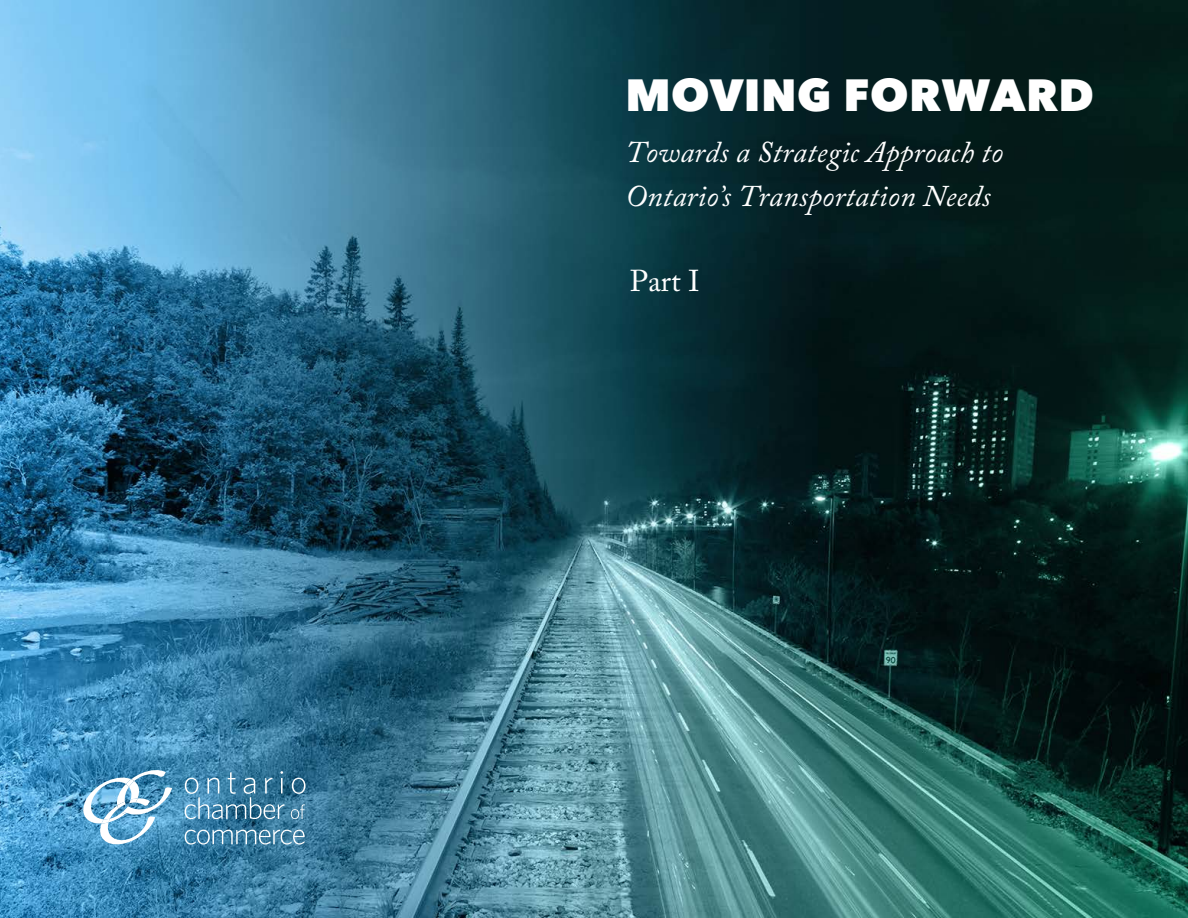
<style>
.page{position:relative;width:1188px;height:918px;background:#fff}
.page>*{position:absolute;margin:0;border:0;box-sizing:border-box;transform-origin:0 0}
.Cover_Page_Subtitle{font:800 45px "Avenir Next";letter-spacing:.01em;color:#fff}
.Cover_Page_Subtitle-2{font:italic 30px/43.2px "Adobe Caslon Pro";letter-spacing:.01em;color:#fff}
.t1{font:30px "Adobe Caslon Pro";color:#fff}
</style>
<div class="page">
<img style="left:0;top:0;width:1188px;height:918px">
<svg style="left:292px;top:778px;width:14px;height:16px"></svg>
<svg style="left:185px;top:771px;width:100px;height:48px;background:#528dad"></svg>
<svg style="left:291px;top:804px;width:14px;height:15px"></svg>
<svg style="left:185px;top:830px;width:120px;height:15px;background:#6599b6"></svg>
<svg style="left:83px;top:770px;width:89px;height:75px"></svg>
<p class="Cover_Page_Subtitle" style="left:626px;top:68px;width:470px">MOVING FORWARD</p>
<p class="Cover_Page_Subtitle-2" style="left:626px;top:130px;width:379px">Towards a Strategic Approach to<br>Ontario’s Transportation Needs</p>
<p class="t1" style="left:630px;top:263px;width:71px">Part I</p>
</div>
